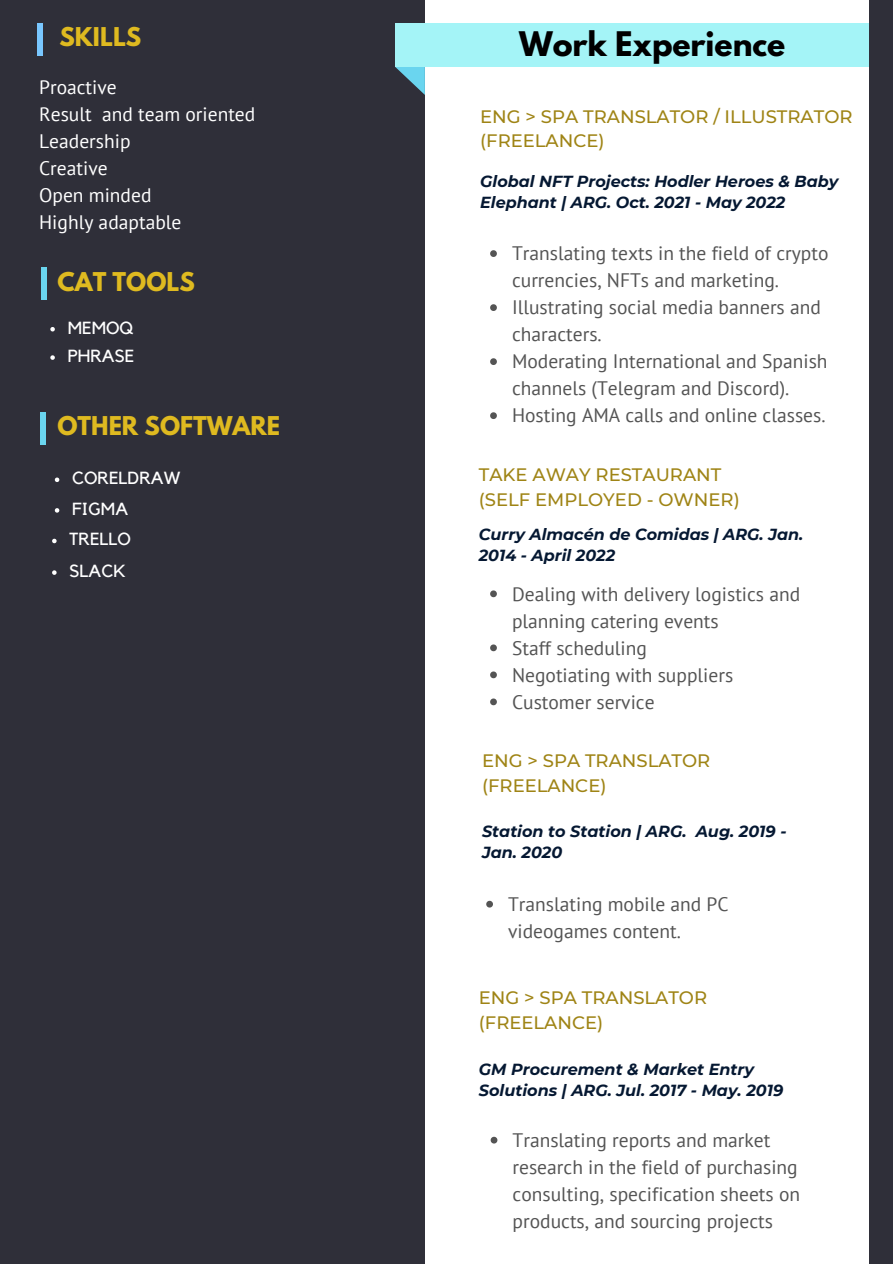
<style>
.page{position:relative;width:893px;height:1264px;background:#fff}
.page>*{position:absolute;margin:0;border:0;box-sizing:border-box;transform-origin:0 0}
.t1{font:700 30px "League Spartan";color:#000}
.t2{font:700 22.95px "League Spartan";color:#dfba20}
.t3{font:19.5px/27px "PT Sans";color:#545454}
.t4{font:19.5px/27px "PT Sans";color:#fff}
.t5{font:500 18px/24.8px "Montserrat";color:#9f8415}
.t6{font:17.55px "Kollektif";color:#fff}
.t7{font:italic 700 16.05px/21.3px "Montserrat";color:#051832}
</style>
<div class="page">
<div style="left:0;top:0;width:892px;height:1263px;background:#2f2f39"></div>
<svg style="left:395px;top:67px;width:30px;height:28px"></svg>
<div style="left:425px;top:0;width:443px;height:1263px;background:#fff"></div>
<div style="left:395px;top:23px;width:473px;height:44px;background:#a4f4f7"></div>
<svg style="left:490px;top:1136px;width:7px;height:7px"></svg>
<svg style="left:486px;top:900px;width:7px;height:7px"></svg>
<div style="left:41px;top:267px;width:6px;height:33px;background:#6ad5ef"></div>
<svg style="left:50px;top:327px;width:5px;height:4px"></svg>
<svg style="left:50px;top:355px;width:5px;height:5px"></svg>
<div style="left:38px;top:23px;width:5px;height:32px;background:#79c7ff"></div>
<svg style="left:490px;top:590px;width:7px;height:7px"></svg>
<svg style="left:490px;top:644px;width:7px;height:7px"></svg>
<svg style="left:490px;top:671px;width:7px;height:7px"></svg>
<svg style="left:490px;top:698px;width:7px;height:7px"></svg>
<svg style="left:490px;top:250px;width:7px;height:7px"></svg>
<svg style="left:490px;top:304px;width:7px;height:7px"></svg>
<svg style="left:490px;top:358px;width:7px;height:7px"></svg>
<svg style="left:490px;top:412px;width:7px;height:7px"></svg>
<div style="left:40px;top:412px;width:5px;height:33px;background:#6ad5ef"></div>
<svg style="left:55px;top:477px;width:4px;height:5px"></svg>
<svg style="left:55px;top:508px;width:4px;height:4px"></svg>
<svg style="left:52px;top:538px;width:5px;height:5px"></svg>
<svg style="left:52px;top:570px;width:5px;height:5px"></svg>
<h3 class="t2" style="left:59px;top:26px;width:83px">SKILLS</h3>
<p class="t4" style="left:39px;top:73px;width:218px">Proactive<br>Result and team oriented<br>Leadership<br>Creative<br>Open minded<br>Highly adaptable</p>
<p class="t2" style="left:57px;top:270px;width:139px">CAT TOOLS</p>
<p class="t6" style="left:68px;top:319px;width:67px">MEMOQ</p>
<p class="t6" style="left:68px;top:348px;width:68px">PHRASE</p>
<p class="t2" style="left:57px;top:414px;width:224px">OTHER SOFTWARE</p>
<p class="t6" style="left:72px;top:470px;width:110px">CORELDRAW</p>
<p class="t6" style="left:72px;top:500px;width:57px">FIGMA</p>
<p class="t6" style="left:69px;top:531px;width:63px">TRELLO</p>
<p class="t6" style="left:69px;top:563px;width:58px">SLACK</p>
<h2 class="t1" style="left:519px;top:29px;width:268px">Work Experience</h2>
<p class="t5" style="left:480px;top:104px;width:374px">ENG &gt; SPA TRANSLATOR / ILLUSTRATOR (FREELANCE)</p>
<h3 class="t7" style="left:480px;top:170px;width:360px">Global NFT Projects: Hodler Heroes &amp; Baby<br>Elephant | ARG. Oct. 2021 - May 2022</h3>
<p class="t3" style="left:512px;top:239px;width:318px">Translating texts in the field of crypto currencies, NFTs and marketing.</p>
<p class="t3" style="left:512px;top:293px;width:310px">Illustrating social media banners and characters.</p>
<p class="t3" style="left:512px;top:347px;width:317px">Moderating International and Spanish channels (Telegram and Discord).</p>
<p class="t3" style="left:512px;top:401px;width:315px">Hosting AMA calls and online classes.</p>
<p class="t5" style="left:479px;top:462px;width:262px">TAKE AWAY RESTAURANT (SELF EMPLOYED - OWNER)</p>
<h3 class="t7" style="left:479px;top:523px;width:326px">Curry Almacén de Comidas | ARG. Jan.<br>2014 - April 2022</h3>
<p class="t3" style="left:512px;top:580px;width:290px">Dealing with delivery logistics and planning catering events</p>
<p class="t3" style="left:512px;top:634px;width:136px">Staff scheduling</p>
<h1 class="t3" style="left:512px;top:661px;width:223px">Negotiating with suppliers</h1>
<h3 class="t3" style="left:512px;top:688px;width:144px">Customer service</h3>
<p class="t5" style="left:482px;top:748px;width:230px">ENG &gt; SPA TRANSLATOR (FREELANCE)</p>
<p class="t7" style="left:482px;top:820px;width:306px">Station to Station | ARG. Aug. 2019 -<br>Jan. 2020</p>
<h2 class="t3" style="left:508px;top:890px;width:222px">Translating mobile and PC videogames content.</h2>
<h4 class="t5" style="left:479px;top:985px;width:230px">ENG &gt; SPA TRANSLATOR (FREELANCE)</h4>
<p class="t7" style="left:479px;top:1058px;width:306px">GM Procurement &amp; Market Entry<br>Solutions | ARG. Jul. 2017 - May. 2019</p>
<h2 class="t3" style="left:512px;top:1126px;width:289px">Translating reports and market research in the field of purchasing consulting, specification sheets on products, and sourcing projects</h2>
</div>
